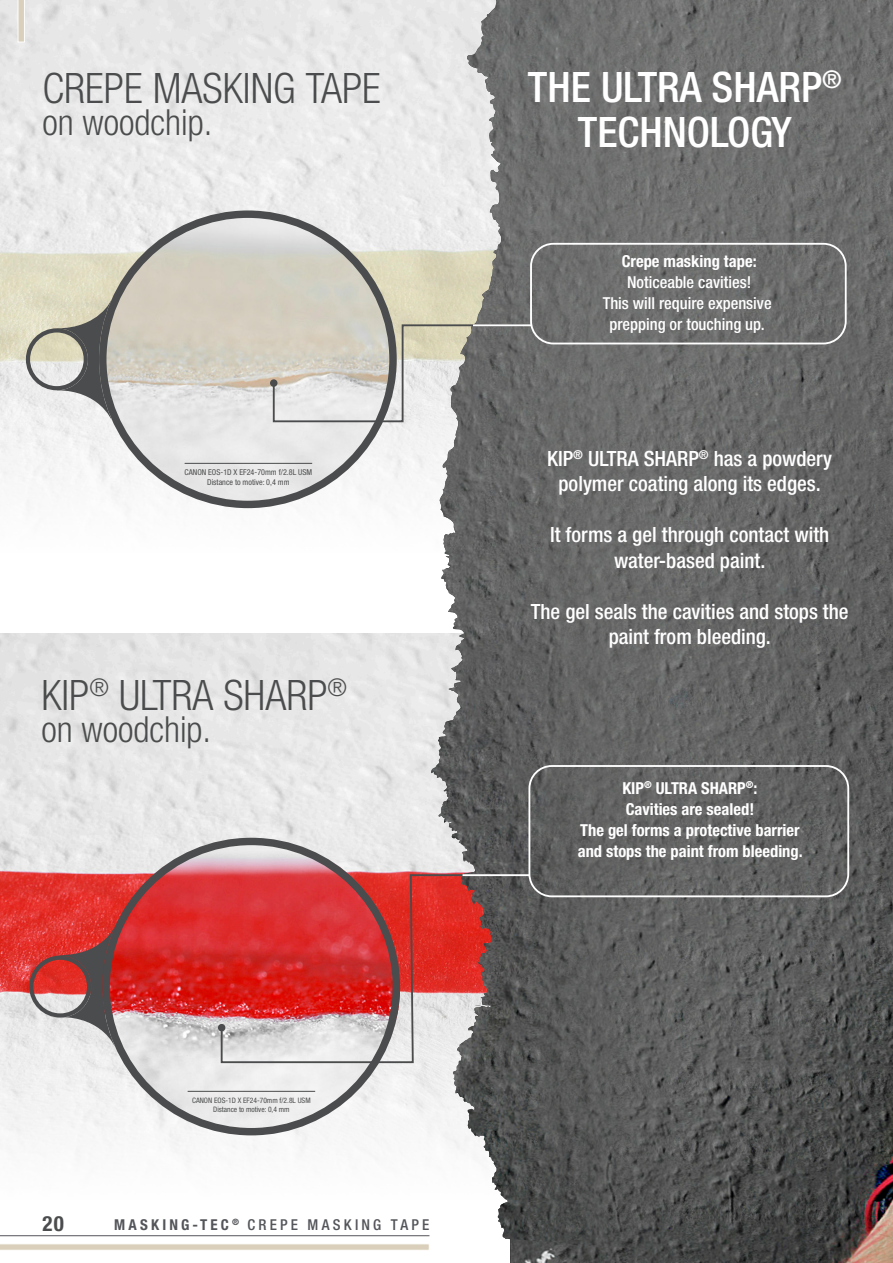
<style>
.page{position:relative;width:893px;height:1263px;background:#fff}
.page>*{position:absolute;margin:0;border:0;box-sizing:border-box;transform-origin:0 0}
.t1{font:300 condensed 42px "Helvetica Neue LTW1 G";color:#4b4c4d}
.t2{font:500 condensed 42px/45px "Helvetica Neue LTW1 G";color:#fff;text-align:center}
.t3{font:300 condensed 36px "Helvetica Neue LTW1 G";color:#4b4c4d}
.t4{font:500 condensed 21px/25.5px "Helvetica Neue LT Pro";color:#fff;text-align:center}
.t5{font:700 condensed 21px "Helvetica Neue LT Pro";color:#4b4c4d}
.t6{font:700 condensed 16.5px/21px "Helvetica Neue LT Pro";color:#fff;text-align:center}
.t7{font:500 condensed 16.5px/21px "Helvetica Neue LT Pro";color:#fff;text-align:center}
.t8{font:500 condensed 15px "Helvetica Neue LT Pro";letter-spacing:.21em;color:#54555a}
.t9{font:condensed 8.1px/9.8px "Helvetica Neue LTW1 G";color:#4b4c4d;text-align:center}
.t10{font:condensed 7.5px/9px "Helvetica Neue LTW1 G";color:#4b4c4d;text-align:center}
.s1{font-weight:700}
</style>
<div class="page">
<img style="left:0;top:0;width:431px;height:509px">
<img style="left:0;top:634px;width:431px;height:528px">
<img style="left:510px;top:0;width:383px;height:1263px">
<svg style="left:431px;top:0;width:234px;height:1249px;background:#707070"></svg>
<img style="left:456px;top:0;width:47px;height:323px">
<svg style="left:57px;top:300px;width:42px;height:120px;background:#a6a59e"></svg>
<img style="left:99px;top:210px;width:298px;height:293px">
<img style="left:26px;top:328px;width:62px;height:62px;border-radius:31px">
<div style="left:26px;top:328px;width:62px;height:62px;border:4px solid #4b4c4d;border-radius:50%"></div>
<hr style="left:185px;top:463px;width:127px;height:1px;background:#4b4c4d">
<svg style="left:60px;top:926px;width:42px;height:120px;background:#a77371"></svg>
<img style="left:29px;top:955px;width:62px;height:62px;border-radius:31px">
<div style="left:29px;top:955px;width:62px;height:62px;border:4px solid #4b4c4d;border-radius:50%"></div>
<img style="left:102px;top:838px;width:298px;height:295px">
<hr style="left:188px;top:1091px;width:127px;height:1px;background:#4b4c4d">
<div style="left:530px;top:243px;width:317px;height:101px;border:2px solid #fff;border-radius:22px"></div>
<div style="left:528px;top:765px;width:321px;height:132px;border:2px solid #fff;border-radius:22px"></div>
<svg style="left:272px;top:323px;width:253px;height:100px;background:#b8b6af"></svg>
<div style="left:270px;top:379px;width:7px;height:8px;background:#4b4c4d;border-radius:50%"></div>
<svg style="left:220px;top:873px;width:267px;height:191px;background:#d15b5a"></svg>
<div style="left:218px;top:1024px;width:7px;height:7px;background:#4b4c4d;border-radius:50%"></div>
<hr style="left:463px;top:874px;width:66px;height:2px;background:#fff">
<hr style="left:473px;top:324px;width:58px;height:2px;background:#fff">
<svg style="left:0;top:1244px;width:429px;height:6px;background:#dcd3c1"></svg>
<svg style="left:18px;top:0;width:7px;height:42px"></svg>
<hr style="left:0;top:1235px;width:429px;height:1px;background:#54555a">
<h1 class="t1" style="left:42px;top:63px;width:340px">CREPE MASKING TAPE</h1>
<h2 class="t3" style="left:42px;top:102px;width:171px">on woodchip.</h2>
<p class="t9" style="left:185px;top:468px;width:129px">CANON EOS-1D X EF24-70mm f/2.8L USM<br>Distance to motive: 0,4 mm</p>
<h1 class="t1" style="left:41px;top:670px;width:307px">KIP<sup>®</sup> ULTRA SHARP<sup>®</sup></h1>
<h2 class="t3" style="left:41px;top:708px;width:171px">on woodchip.</h2>
<p class="t10" style="left:192px;top:1096px;width:120px">CANON EOS-1D X EF24-70mm f/2.8L USM<br>Distance to motive: 0,4 mm</p>
<p class="t5" style="left:43px;top:1211px;width:23px">20</p>
<p class="t8" style="left:114px;top:1216px;width:317px"><span class="s1">MASKING-TEC</span> <sup>®</sup> CREPE MASKING TAPE</p>
<h1 class="t2" style="left:528px;top:65px;width:315px">THE ULTRA SHARP<sup>®<br></sup>TECHNOLOGY</h1>
<p class="t6" style="left:622px;top:250px;width:136px">Crepe masking tape:</p>
<p class="t7" style="left:603px;top:271px;width:170px">Noticeable cavities!<br>This will require expensive prepping or touching up.</p>
<p class="t4" style="left:547px;top:445px;width:287px">KIP<sup>®</sup> ULTRA SHARP<sup>®</sup> has a powdery polymer coating along its edges.</p>
<p class="t4" style="left:550px;top:522px;width:281px">It forms a gel through contact with water-based paint.</p>
<p class="t4" style="left:531px;top:598px;width:319px">The gel seals the cavities and stops the paint from bleeding.</p>
<p class="t6" style="left:578px;top:777px;width:226px">KIP<sup>®</sup> ULTRA SHARP<sup>®</sup>:<br>Cavities are sealed!<br>The gel forms a protective barrier and stops the paint from bleeding.</p>
</div>
